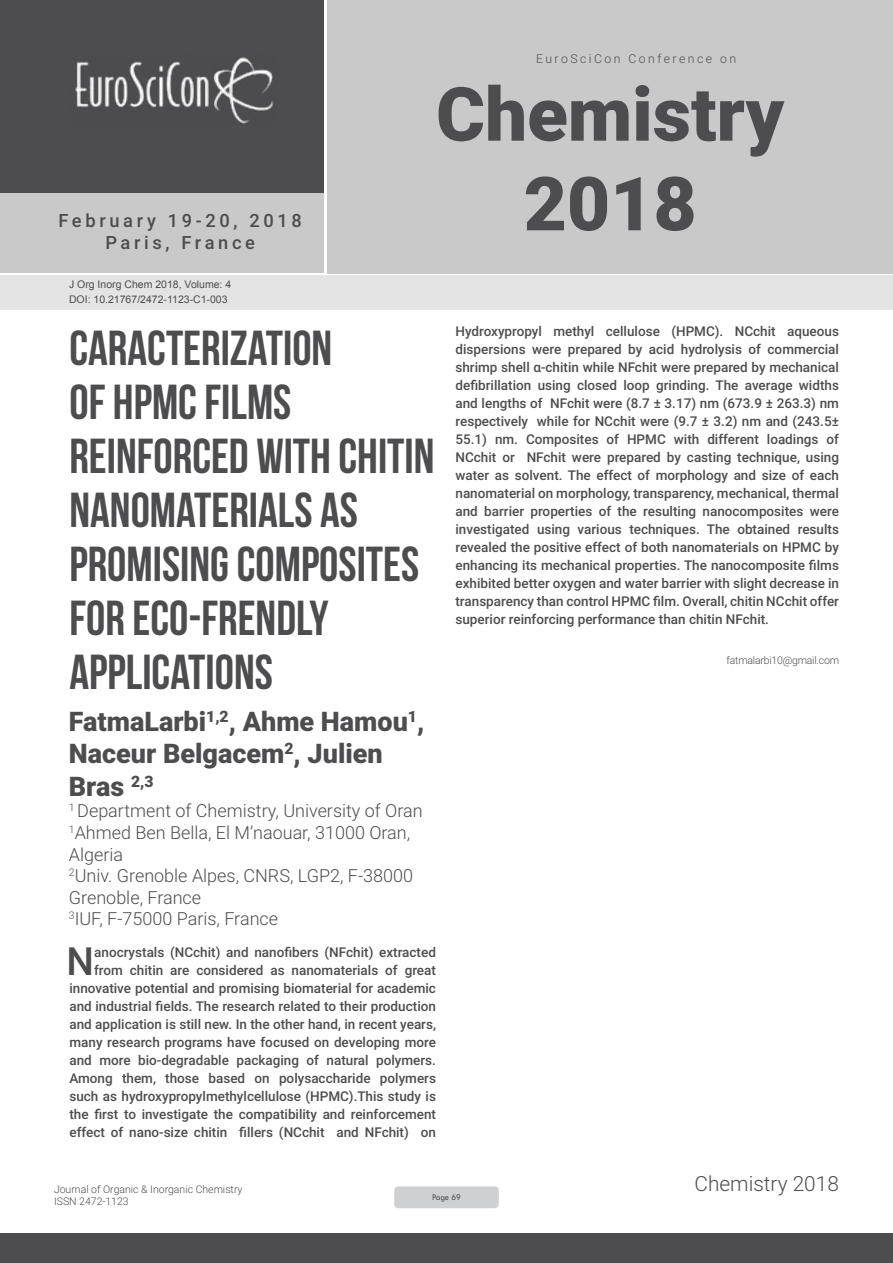
<style>
.page{position:relative;width:893px;height:1263px;background:#fff}
.page>*{position:absolute;margin:0;border:0;box-sizing:border-box;transform-origin:0 0}
.t1{font:900 74.7px/89.6px "Roboto";color:#4d4d4f;text-align:center}
.t2{font:49.05px/54px "Bebas Neue";color:#4d4d4f}
.t3{font:500 38.85px "Roboto";color:#4d4d4f}
.t4{font:900 27px/32.4px "Roboto";color:#4d4d4f}
.t5{font:300 20.85px "Roboto";color:#4d4d4f}
.t6{font:500 18.3px/21.9px "Roboto";letter-spacing:.2em;color:#4d4d4f;text-align:center}
.t7{font:300 18px/21.6px "Roboto";color:#4d4d4f}
.t8{font:500 13.5px/18px "Roboto";color:#4d4d4f;text-align:right}
.t9{font:300 12.3px "Roboto";letter-spacing:.2em;color:#4d4d4f}
.t10{font:10.5px/14.4px "Arial";color:#4d4d4f}
.t11{font:300 10.5px "Roboto";color:#4d4d4f}
.t12{font:300 10.5px "Roboto";letter-spacing:-.02em;color:#4d4d4f}
.t13{font:9px "Tw Cen";letter-spacing:-.02em;color:#4d4d4f;scale:.95 1}
</style>
<div class="page">
<div style="left:0;top:0;width:323px;height:193px;background:#4d4d4f"></div>
<div style="left:1px;top:193px;width:323px;height:80px;background:#c9c9ca"></div>
<div style="left:327px;top:0;width:566px;height:273px;background:#c9c9ca"></div>
<img style="left:75px;top:57px;width:199px;height:67px">
<div style="left:0;top:1233px;width:893px;height:30px;background:#4d4d4f"></div>
<div style="left:1px;top:275px;width:892px;height:35px;background:#e4e4e4"></div>
<div style="left:394px;top:1186px;width:105px;height:22px;background:#cfd0d2;border-radius:4px"></div>
<h3 class="t6" style="left:58px;top:209px;width:245px">February 19-20, 2018<br>Paris, France</h3>
<p class="t10" style="left:69px;top:278px;width:164px">J Org Inorg Chem 2018, Volume: 4<br>DOI: 10.21767/2472-1123-C1-003</p>
<p class="t9" style="left:536px;top:50px;width:201px">EuroSciCon Conference on</p>
<h1 class="t1" style="left:436px;top:67px;width:350px">Chemistry<br>2018</h1>
<h2 class="t2" style="left:69px;top:321px;width:367px">CARACTERIZATION<br>OF HPMC FILMS<br>REINFORCED WITH CHITIN<br>NANOMATERIALS AS<br>PROMISING COMPOSITES<br>FOR ECO-FRENDLY<br>APPLICATIONS</h2>
<h3 class="t4" style="left:69px;top:704px;width:357px">FatmaLarbi<sup>1,2</sup>, Ahme Hamou<sup>1</sup>,<br>Naceur Belgacem<sup>2</sup>, Julien<br>Bras <sup>2,3</sup></h3>
<h3 class="t7" style="left:69px;top:799px;width:355px"><sup>1</sup> Department of Chemistry, University of Oran<br><sup>1</sup>Ahmed Ben Bella, El M’naouar, 31000 Oran,<br>Algeria<br><sup>2</sup>Univ. Grenoble Alpes, CNRS, LGP2, F-38000<br>Grenoble, France<br><sup>3</sup>IUF, F-75000 Paris, France</h3>
<p class="t8" style="left:69px;top:942px;width:368px">anocrystals (NCchit) and nanofibers (NFchit) extracted from chitin are considered as nanomaterials of great innovative potential and promising biomaterial for academic and industrial fields. The research related to their production and application is still new. In the other hand, in recent years, many research programs have focused on developing more and more bio-degradable packaging of natural polymers.<br>Among them, those based on polysaccharide polymers such as hydroxypropylmethylcellulose (HPMC).This study is the first to investigate the compatibility and reinforcement effect of nano-size chitin fillers (NCchit and NFchit) on</p>
<h3 class="t3" style="left:67px;top:934px;width:29px">N</h3>
<p class="t8" style="left:455px;top:322px;width:385px;text-align:justify">Hydroxypropyl methyl cellulose (HPMC). NCchit aqueous dispersions were prepared by acid hydrolysis of commercial shrimp shell α-chitin while NFchit were prepared by mechanical defibrillation using closed loop grinding. The average widths and lengths of NFchit were (8.7 ± 3.17) nm (673.9 ± 263.3) nm respectively while for NCchit were (9.7 ± 3.2) nm and (243.5± 55.1) nm. Composites of HPMC with different loadings of NCchit or NFchit were prepared by casting technique, using water as solvent. The effect of morphology and size of each nanomaterial on morphology, transparency, mechanical, thermal and barrier properties of the resulting nanocomposites were investigated using various techniques. The obtained results revealed the positive effect of both nanomaterials on HPMC by enhancing its mechanical properties. The nanocomposite films exhibited better oxygen and water barrier with slight decrease in transparency than control HPMC film. Overall, chitin NCchit offer superior reinforcing performance than chitin NFchit.</p>
<p class="t12" style="left:726px;top:652px;width:114px">fatmalarbi10@gmail.com</p>
<p class="t11" style="left:54px;top:1181px;width:190px">Journal of Organic &amp; Inorganic Chemistry</p>
<h3 class="t5" style="left:695px;top:1169px;width:146px">Chemistry 2018</h3>
<p class="t11" style="left:54px;top:1194px;width:76px">ISSN 2472-1123</p>
<p class="t13" style="left:432px;top:1192px;width:32px">Page 69</p>
</div>
